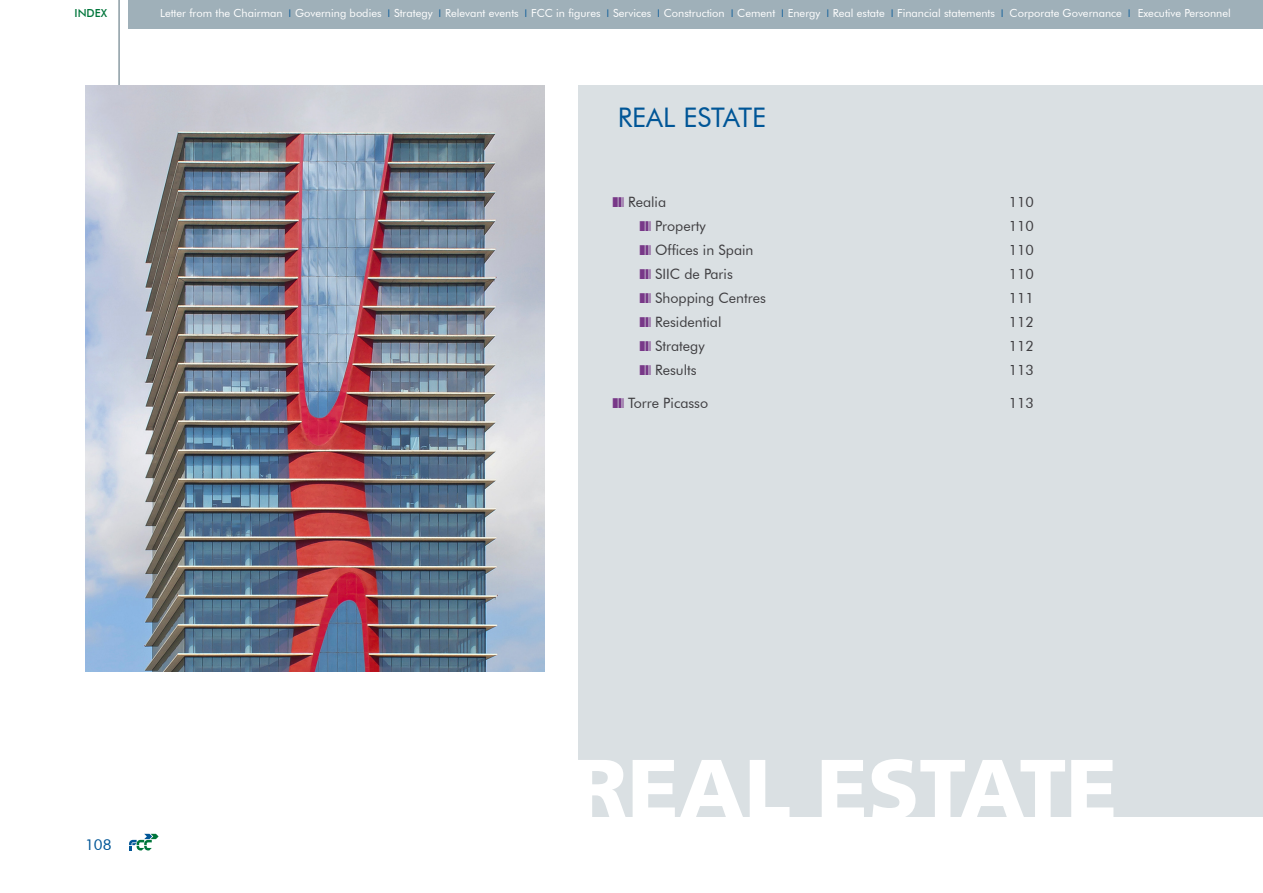
<style>
.page{position:relative;width:1263px;height:893px;background:#fff}
.page>*{position:absolute;margin:0;border:0;box-sizing:border-box;transform-origin:0 0}
.t1{font:900 84px "Frutiger";color:#fff}
.t2{font:27px "Futura BT";color:#005697}
.t3{font:15px "Futura BT";color:#005697}
.t4{font:14.25px "Futura BT";color:#3e3d40}
.t5{font:11.1px "Futura BT";color:#fff}
.t6{font:500 11.1px "Futura BT";color:#00763b}
.s1{color:#005697}
.s2{color:#783888}
</style>
<div class="page">
<div style="left:578px;top:85px;width:685px;height:731px;background:#dae0e3"></div>
<svg style="left:129px;top:834px;width:30px;height:16px"></svg>
<hr style="left:118px;top:0;width:2px;height:510px;background:#647a85">
<img style="left:85px;top:85px;width:459px;height:587px">
<div style="left:128px;top:0;width:1135px;height:28px;background:#9fb0b9"></div>
<p class="t6" style="left:75px;top:7px;width:34px">INDEX</p>
<p class="t5" style="left:160px;top:6px;width:1072px">Letter from the Chairman <span class="s1">❘</span> Governing bodies <span class="s1">❘</span> Strategy <span class="s1">❘</span> Relevant events <span class="s1">❘</span> FCC in figures <span class="s1">❘</span> Services <span class="s1">❘</span> Construction <span class="s1">❘</span> Cement <span class="s1">❘</span> Energy <span class="s1">❘</span> Real estate <span class="s1">❘</span> Financial statements <span class="s1">❘</span> Corporate Governance <span class="s1">❘</span> Executive Personnel</p>
<h2 class="t2" style="left:618px;top:101px;width:150px">REAL ESTATE</h2>
<p class="t4" style="left:612px;top:194px;width:55px"><span class="s2">❚❙❘</span> Realia</p>
<p class="t4" style="left:1009px;top:194px;width:27px">110</p>
<p class="t4" style="left:639px;top:218px;width:68px"><span class="s2">❚❙❘</span> Property</p>
<p class="t4" style="left:1009px;top:218px;width:27px">110</p>
<p class="t4" style="left:639px;top:242px;width:116px"><span class="s2">❚❙❘</span> Offices in Spain</p>
<p class="t4" style="left:1009px;top:242px;width:27px">110</p>
<p class="t4" style="left:639px;top:266px;width:95px"><span class="s2">❚❙❘</span> SIIC de Paris</p>
<p class="t4" style="left:1009px;top:266px;width:27px">110</p>
<p class="t4" style="left:639px;top:290px;width:128px"><span class="s2">❚❙❘</span> Shopping Centres</p>
<p class="t4" style="left:1009px;top:290px;width:27px">111</p>
<p class="t4" style="left:639px;top:314px;width:84px"><span class="s2">❚❙❘</span> Residential</p>
<p class="t4" style="left:1009px;top:314px;width:27px">112</p>
<p class="t4" style="left:639px;top:338px;width:67px"><span class="s2">❚❙❘</span> Strategy</p>
<p class="t4" style="left:1009px;top:338px;width:27px">112</p>
<p class="t4" style="left:639px;top:362px;width:59px"><span class="s2">❚❙❘</span> Results</p>
<p class="t4" style="left:1009px;top:362px;width:27px">113</p>
<p class="t4" style="left:612px;top:394px;width:97px"><span class="s2">❚❙❘</span> Torre Picasso</p>
<p class="t4" style="left:1009px;top:394px;width:27px">113</p>
<h3 class="t3" style="left:85px;top:836px;width:28px">108</h3>
<h1 class="t1" style="left:571px;top:738px;width:547px">REAL ESTATE</h1>
</div>
